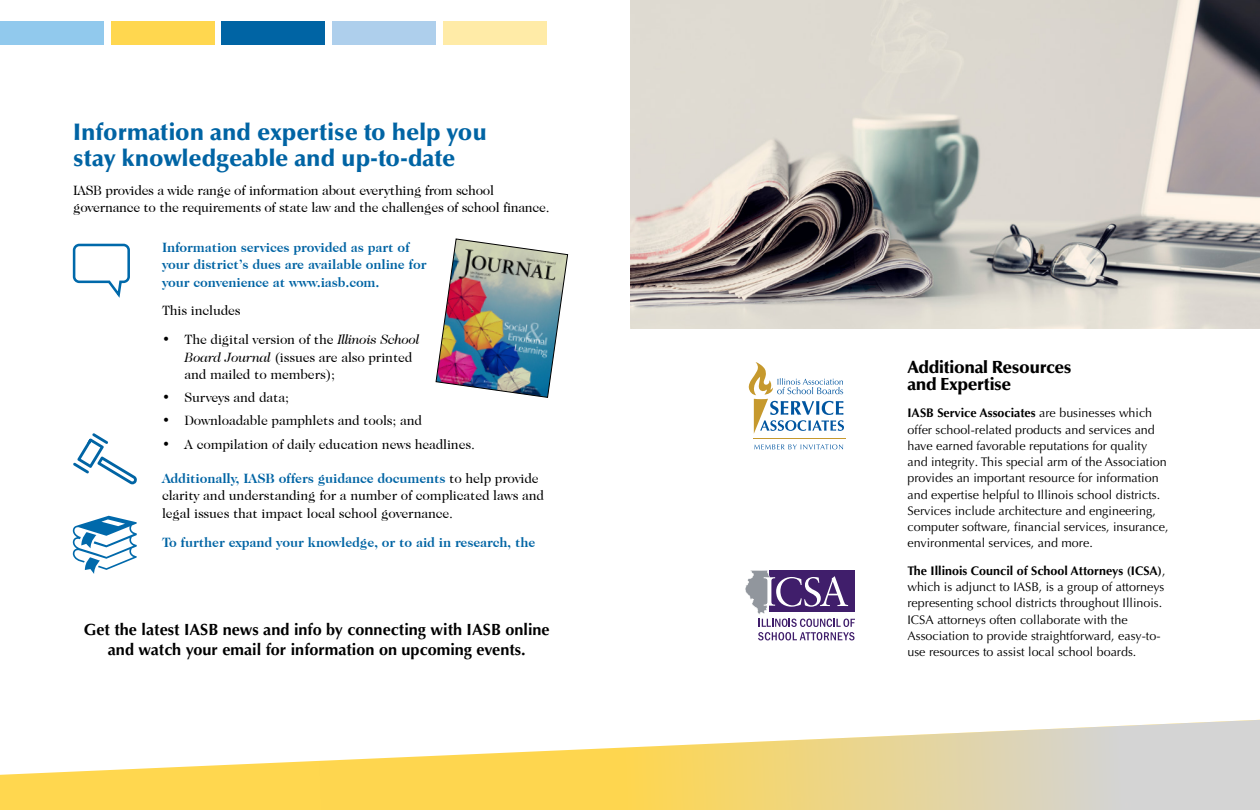
<style>
.page{position:relative;width:1260px;height:810px;background:#fff}
.page>*{position:absolute;margin:0;border:0;box-sizing:border-box;transform-origin:0 0}
.t1{font:900 23.75px/26px "Optima LT Pro";color:#0064a4}
.t2{font:900 17.5px/17.2px "Optima LT Pro";letter-spacing:-.02em;color:#000}
.t3{font:700 16.25px/19.5px "Optima LT Pro";color:#000;text-align:center}
.t4{font:13.75px/17.5px "Caslon 224 IT Cby BT";letter-spacing:-.01em;color:#000}
.t5{font:700 13.75px/17.5px "Caslon 224 IT Cby BT";letter-spacing:-.01em;color:#0064a4}
.t6{font:12.5px/16.2px "Optima LT Pro";color:#000}
.s1{font-style:italic}
.s2{font-weight:700;color:#0064a4}
.s3{font-weight:700}
</style>
<div class="page">
<img style="left:630px;top:0;width:630px;height:328px">
<svg style="left:73px;top:433px;width:64px;height:51px"></svg>
<svg style="left:73px;top:516px;width:64px;height:58px"></svg>
<img style="left:436px;top:239px;width:132px;height:159px">
<svg style="left:72px;top:243px;width:58px;height:55px"></svg>
<svg style="left:745px;top:570px;width:110px;height:70px"></svg>
<hr style="left:753px;top:438px;width:93px;height:1px;background:#c6992d">
<svg style="left:749px;top:362px;width:95px;height:72px"></svg>
<svg style="left:754px;top:444px;width:89px;height:5px"></svg>
<svg style="left:0;top:719px;width:1260px;height:91px"></svg>
<img style="left:318px;top:720px;width:942px;height:90px">
<div style="left:222px;top:21px;width:103px;height:24px;background:#0064a4"></div>
<div style="left:332px;top:21px;width:104px;height:24px;background:#aecfec"></div>
<div style="left:0;top:21px;width:104px;height:24px;background:#91c9ed"></div>
<div style="left:111px;top:21px;width:103px;height:24px;background:#ffd74f"></div>
<div style="left:443px;top:21px;width:104px;height:24px;background:#ffeba7"></div>
<h1 class="t1" style="left:73px;top:119px;width:415px">Information and expertise to help you stay knowledgeable and up-to-date</h1>
<p class="t4" style="left:73px;top:181px;width:478px">IASB provides a wide range of information about everything from school governance to the requirements of state law and the challenges of school finance.</p>
<p class="t5" style="left:162px;top:238px;width:266px">Information services provided as part of your district’s dues are available online for your convenience at www.iasb.com.</p>
<p class="t4" style="left:162px;top:302px;width:80px">This includes</p>
<p class="t4" style="left:184px;top:330px;width:236px;text-indent:-22px">• The digital version of the <span class="s1">Illinois School<br>Board Journal</span> (issues are also printed and mailed to members);</p>
<p class="t4" style="left:162px;top:389px;width:128px">• Surveys and data;</p>
<p class="t4" style="left:162px;top:412px;width:262px">• Downloadable pamphlets and tools; and</p>
<p class="t4" style="left:162px;top:435px;width:314px">• A compilation of daily education news headlines.</p>
<p class="t4" style="left:162px;top:469px;width:384px"><span class="s2">Additionally, IASB offers guidance documents</span> to help provide clarity and understanding for a number of complicated laws and legal issues that impact local school governance.</p>
<p class="t5" style="left:162px;top:533px;width:375px">To further expand your knowledge, or to aid in research, the</p>
<h3 class="t3" style="left:84px;top:620px;width:467px">Get the latest IASB news and info by connecting with IASB online and watch your email for information on upcoming events.</h3>
<h2 class="t2" style="left:908px;top:358px;width:165px">Additional Resources and Expertise</h2>
<p class="t6" style="left:908px;top:405px;width:263px"><span class="s3">IASB Service Associates</span> are businesses which offer school-related products and services and have earned favorable reputations for quality and integrity. This special arm of the Association provides an important resource for information and expertise helpful to Illinois school districts.<br>Services include architecture and engineering, computer software, financial services, insurance, environmental services, and more.</p>
<p class="t6" style="left:908px;top:563px;width:260px"><span class="s3">The Illinois Council of School Attorneys (ICSA)</span>, which is adjunct to IASB, is a group of attorneys representing school districts throughout Illinois.<br>ICSA attorneys often collaborate with the Association to provide straightforward, easy-to&shy;use resources to assist local school boards.</p>
</div>
